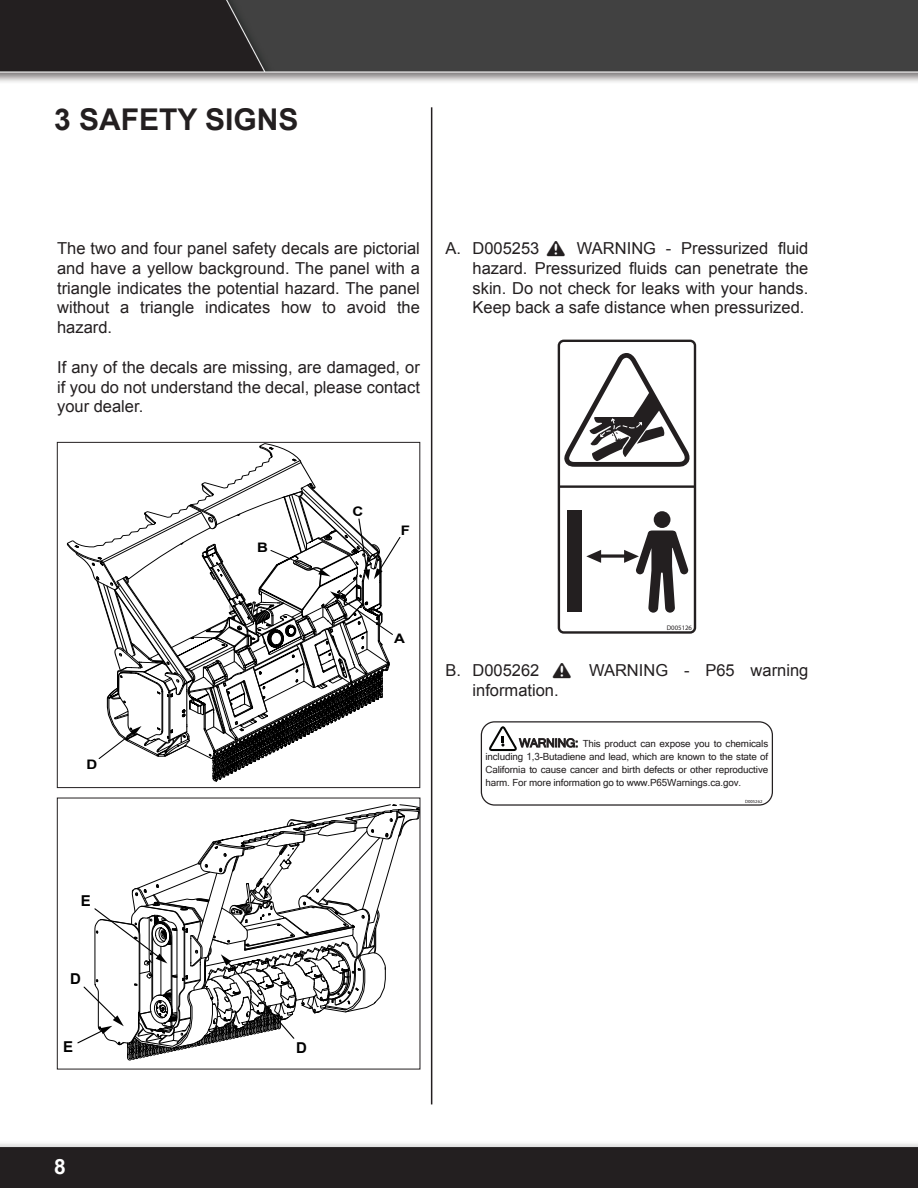
<style>
.page{position:relative;width:918px;height:1188px;background:#fff}
.page>*{position:absolute;margin:0;border:0;box-sizing:border-box;transform-origin:0 0}
.Page_Heading{font:700 30px "Arial";color:#231f20}
.t1{font:700 21px "Arial";color:#fff}
.Regular_Text{font:16.5px/19.8px "Arial";color:#231f20;text-align:justify}
.t2{font:700 15px "Arial";color:#000}
.t3{font:700 13.2px "Arial";color:#000;scale:1.14 1}
.t4{font:9.75px/13px "Microsoft Sans Serif";letter-spacing:-.015em;color:#231f20;text-align:justify}
.t5{font:6.75px "Myriad Pro";color:#231f20}
.t6{font:4.65px "Myriad Pro";color:#231f20}
.s1{font-family:"Warning Box"}
.s2{font-size:11.85px}
</style>
<div class="page">
<img style="left:0;top:0;width:918px;height:1188px">
<hr style="left:431px;top:107px;width:1px;height:997px;background:#231f20">
<hr style="left:559px;top:485px;width:136px;height:3px;background:#231f20">
<div style="left:558px;top:340px;width:138px;height:294px;border:2px solid #231f20;border-radius:5px"></div>
<div style="left:568px;top:510px;width:14px;height:102px;background:#231f20"></div>
<div style="left:654px;top:511px;width:16px;height:17px;background:#231f20;border-radius:50%"></div>
<svg style="left:586px;top:531px;width:102px;height:82px"></svg>
<svg style="left:561px;top:351px;width:133px;height:118px"></svg>
<div style="left:481px;top:722px;width:291px;height:83px;background:#fff;border-radius:13px"></div>
<div style="left:481px;top:721px;width:292px;height:85px;border:1px solid #231f20;border-radius:13px"></div>
<svg style="left:489px;top:726px;width:88px;height:25px"></svg>
<svg style="left:67px;top:444px;width:334px;height:337px"></svg>
<div style="left:57px;top:442px;width:363px;height:346px;border:1px solid #231f20"></div>
<svg style="left:76px;top:804px;width:342px;height:260px"></svg>
<p class="Page_Heading" style="left:54px;top:99px;width:246px">3 SAFETY SIGNS</p>
<p class="Regular_Text" style="left:57px;top:238px;width:364px">The two and four panel safety decals are pictorial and have a yellow background. The panel with a triangle indicates the potential hazard. The panel without a triangle indicates how to avoid the hazard.</p>
<p class="Regular_Text" style="left:57px;top:357px;width:364px">If any of the decals are missing, are damaged, or if you do not understand the decal, please contact your dealer.</p>
<p class="Regular_Text" style="left:472px;top:238px;width:337px;text-indent:-27px">A. D005253 <span class="s1">^</span> WARNING - Pressurized fluid hazard. Pressurized fluids can penetrate the skin. Do not check for leaks with your hands.<br>Keep back a safe distance when pressurized.</p>
<p class="t3" style="left:87px;top:755px;width:11px">D</p>
<p class="t3" style="left:257px;top:538px;width:11px">B</p>
<p class="t3" style="left:353px;top:502px;width:11px">C</p>
<p class="t3" style="left:401px;top:521px;width:10px">F</p>
<p class="t3" style="left:394px;top:629px;width:11px">A</p>
<p class="t5" style="left:667px;top:624px;width:27px">D005126</p>
<p class="Regular_Text" style="left:472px;top:661px;width:337px;text-indent:-27px">B. D005262 <span class="s1">^</span> WARNING - P65 warning information.</p>
<p class="t4" style="left:485px;top:737px;width:284px;text-indent:34px"><span class="s2">WARNING:</span> This product can expose you to chemicals including 1,3-Butadiene and lead, which are known to the state of California to cause cancer and birth defects or other reproductive harm. For more information go to www.P65Warnings.ca.gov.</p>
<p class="t6" style="left:745px;top:799px;width:19px">D005262</p>
<p class="t2" style="left:81px;top:890px;width:12px">E</p>
<p class="t2" style="left:70px;top:968px;width:12px">D</p>
<p class="t2" style="left:63px;top:1036px;width:12px">E</p>
<p class="t2" style="left:296px;top:1037px;width:12px">D</p>
<p class="t1" style="left:54px;top:1152px;width:13px">8</p>
</div>
